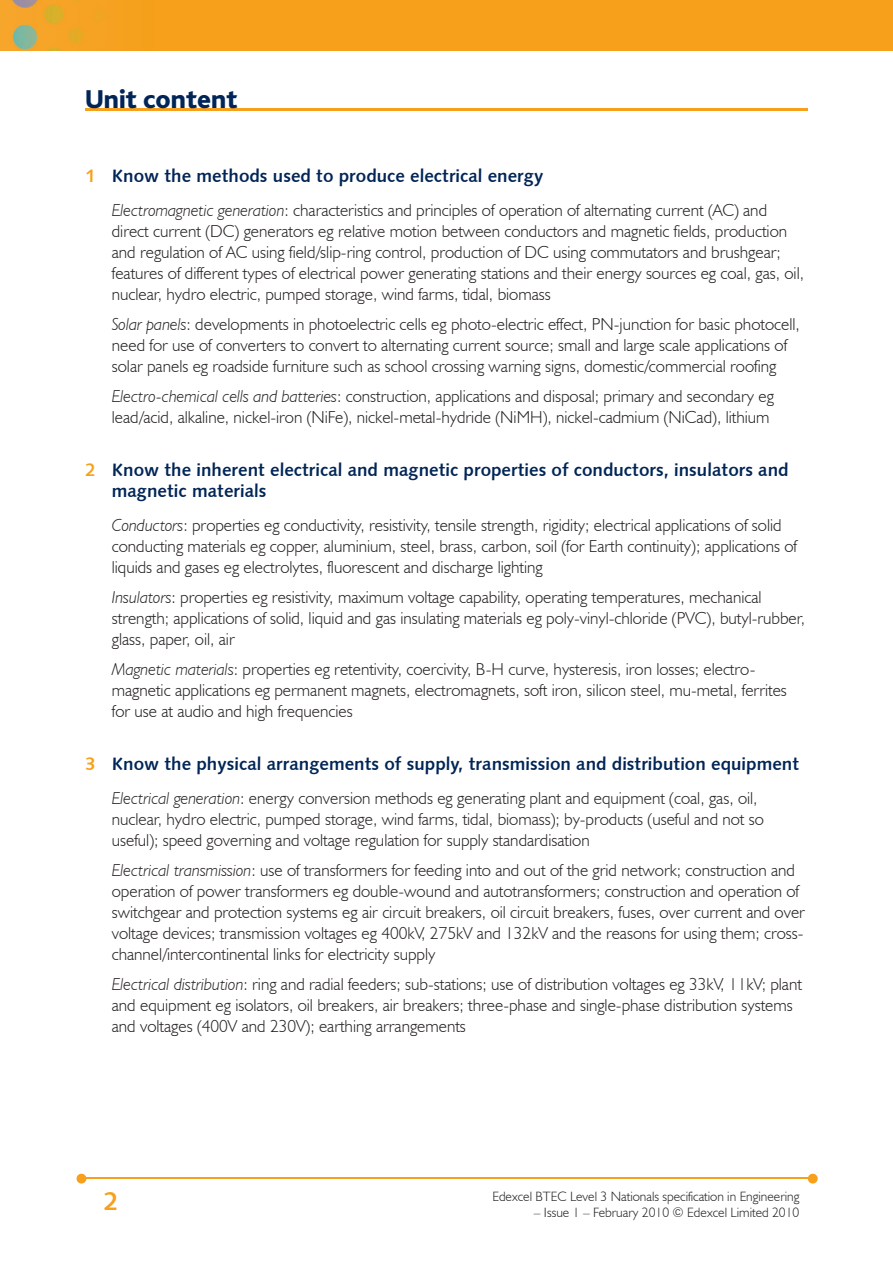
<style>
.page{position:relative;width:893px;height:1263px;background:#fff}
.page>*{position:absolute;margin:0;border:0;box-sizing:border-box;transform-origin:0 0}
.t1{font:800 27px "Bliss";color:#002556}
.t2{font:25.5px "Humanist 531 BT Bold A";color:#f6a01b}
.t3{font:18px/21px "Humanist 531 BT Bold A";color:#002556}
.t4{font:300 17.25px/21px "Humanist 521 BT";color:#231f20}
.t5{font:300 13.5px "Humanist 521 BT";color:#231f20}
.s1{color:#f6a01b}
.s2{font-style:italic}
</style>
<div class="page">
<img style="left:0;top:0;width:893px;height:51px">
<hr style="left:82px;top:1178px;width:728px;height:1px;background:#f6a01b">
<svg style="left:808px;top:1174px;width:10px;height:9px"></svg>
<svg style="left:77px;top:1174px;width:9px;height:9px"></svg>
<hr style="left:85px;top:108px;width:723px;height:2px;background:#f6a01b">
<h1 class="t1" style="left:85px;top:85px;width:154px">Unit content</h1>
<p class="t3" style="left:85px;top:165px;width:460px"><span class="s1">1</span> Know the methods used to produce electrical energy</p>
<p class="t4" style="left:112px;top:199px;width:694px"><span class="s2">Electromagnetic generation</span>: characteristics and principles of operation of alternating current (AC) and direct current (DC) generators eg relative motion between conductors and magnetic fields, production and regulation of AC using field/slip-ring control, production of DC using commutators and brushgear; features of different types of electrical power generating stations and their energy sources eg coal, gas, oil, nuclear, hydro electric, pumped storage, wind farms, tidal, biomass</p>
<p class="t4" style="left:112px;top:313px;width:689px"><span class="s2">Solar panels</span>: developments in photoelectric cells eg photo-electric effect, PN-junction for basic photocell, need for use of converters to convert to alternating current source; small and large scale applications of solar panels eg roadside furniture such as school crossing warning signs, domestic/commercial roofing</p>
<p class="t4" style="left:112px;top:385px;width:664px"><span class="s2">Electro-chemical cells and batteries</span>: construction, applications and disposal; primary and secondary eg lead/acid, alkaline, nickel-iron (NiFe), nickel-metal-hydride (NiMH), nickel-cadmium (NiCad), lithium</p>
<p class="t3" style="left:112px;top:459px;width:678px;text-indent:-27px"><span class="s1">2</span> Know the inherent electrical and magnetic properties of conductors, insulators and magnetic materials</p>
<p class="t4" style="left:112px;top:514px;width:687px"><span class="s2">Conductors</span>: properties eg conductivity, resistivity, tensile strength, rigidity; electrical applications of solid conducting materials eg copper, aluminium, steel, brass, carbon, soil (for Earth continuity); applications of liquids and gases eg electrolytes, fluorescent and discharge lighting</p>
<p class="t4" style="left:112px;top:586px;width:695px"><span class="s2">Insulators</span>: properties eg resistivity, maximum voltage capability, operating temperatures, mechanical strength; applications of solid, liquid and gas insulating materials eg poly-vinyl-chloride (PVC), butyl-rubber, glass, paper, oil, air</p>
<p class="t4" style="left:112px;top:658px;width:677px"><span class="s2">Magnetic materials</span>: properties eg retentivity, coercivity, B-H curve, hysteresis, iron losses; electro&shy;magnetic applications eg permanent magnets, electromagnets, soft iron, silicon steel, mu-metal, ferrites for use at audio and high frequencies</p>
<p class="t3" style="left:85px;top:753px;width:716px"><span class="s1">3</span> Know the physical arrangements of supply, transmission and distribution equipment</p>
<p class="t4" style="left:112px;top:787px;width:654px"><span class="s2">Electrical generation</span>: energy conversion methods eg generating plant and equipment (coal, gas, oil, nuclear, hydro electric, pumped storage, wind farms, tidal, biomass); by-products (useful and not so useful); speed governing and voltage regulation for supply standardisation</p>
<p class="t4" style="left:112px;top:859px;width:695px"><span class="s2">Electrical transmission</span>: use of transformers for feeding into and out of the grid network; construction and operation of power transformers eg double-wound and autotransformers; construction and operation of switchgear and protection systems eg air circuit breakers, oil circuit breakers, fuses, over current and over voltage devices; transmission voltages eg 400kV, 275kV and 132kV and the reasons for using them; cross&shy;channel/intercontinental links for electricity supply</p>
<p class="t4" style="left:112px;top:973px;width:692px"><span class="s2">Electrical distribution</span>: ring and radial feeders; sub-stations; use of distribution voltages eg 33kV, 11kV; plant and equipment eg isolators, oil breakers, air breakers; three-phase and single-phase distribution systems and voltages (400V and 230V); earthing arrangements</p>
<h2 class="t2" style="left:104px;top:1185px;width:16px">2</h2>
<p class="t5" style="left:492px;top:1188px;width:309px">Edexcel BTEC Level 3 Nationals specification in Engineering</p>
<p class="t5" style="left:534px;top:1204px;width:267px">– Issue 1 – February 2010 © Edexcel Limited 2010</p>
</div>
